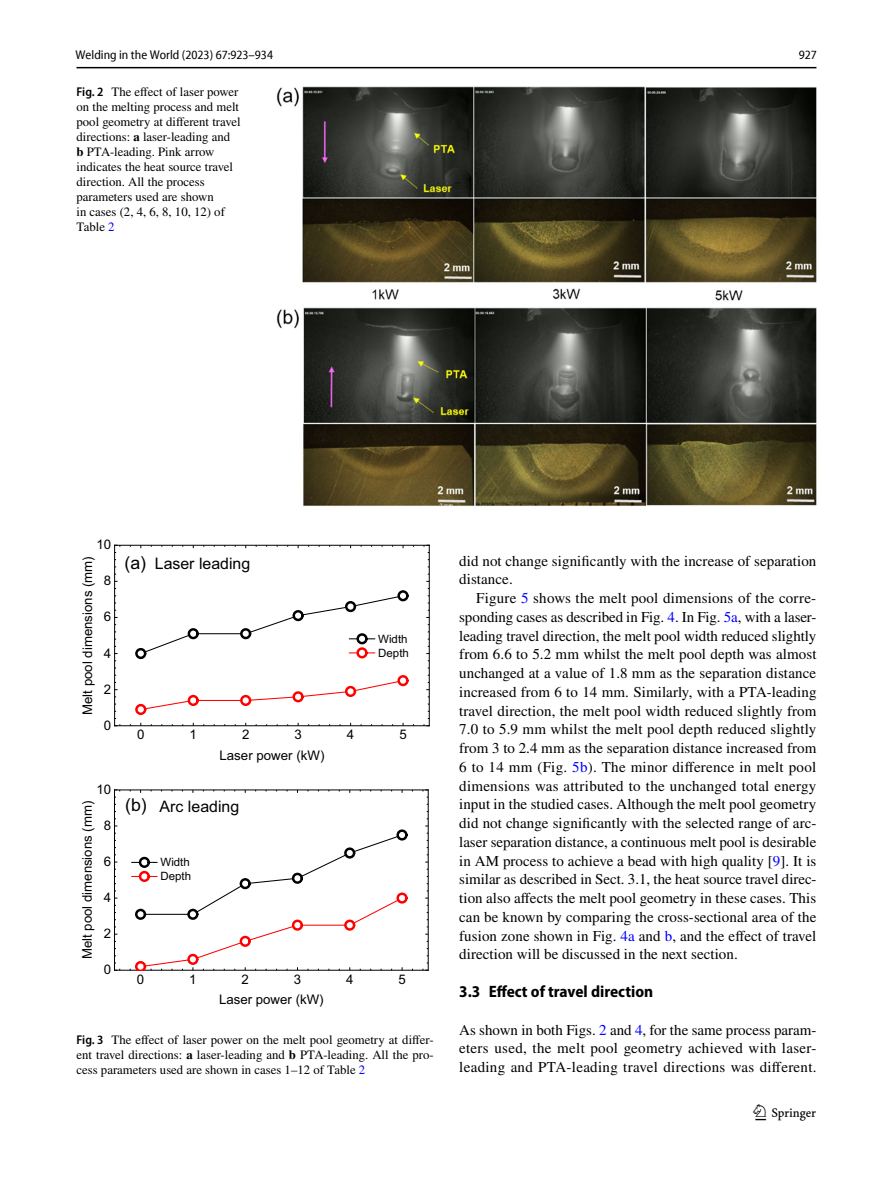
<style>
.page{position:relative;width:893px;height:1187px;background:#fff}
.page>*{position:absolute;margin:0;border:0;box-sizing:border-box;transform-origin:0 0}
.t1{font:22.5px "Springnew Regular 3";color:#000}
.t2{font:17.55px "Arial";color:#000}
.t3{font:700 semi-condensed 16.5px "Myriad Pro";color:#000}
.t4{font:15.9px "Arial";color:#000}
.t5{font:15px/18.8px "STIX";letter-spacing:.005em;color:#000;text-align:justify}
.t6{font:13.35px "Arial";color:#000}
.t7{font:13.2px "Arial";color:#000}
.t8{font:12.75px/15px "STIX";color:#000}
.t9{font:semi-condensed 12.75px "Myriad Pro Unic";color:#000}
.t10{font:11.4px/14.1px "Arial";color:#000}
.s1{font-family:"Myriad Pro";font-weight:600;font-stretch:semi-condensed}
.s2{font-weight:700}
.s3{color:#00f}
.s4{font-size:17.7px}
</style>
<div class="page">
<hr style="left:77px;top:67px;width:739px;height:1px;background:#000">
<img style="left:276px;top:87px;width:540px;height:420px">
<hr style="left:115px;top:725px;width:314px;height:1px;background:#000">
<hr style="left:115px;top:545px;width:314px;height:1px;background:#000">
<hr style="left:114px;top:545px;width:1px;height:180px;background:#000">
<svg style="left:115px;top:718px;width:5px;height:8px"></svg>
<hr style="left:429px;top:545px;width:1px;height:180px;background:#000">
<svg style="left:424px;top:718px;width:5px;height:8px"></svg>
<svg style="left:143px;top:596px;width:261px;height:58px"></svg>
<svg style="left:135px;top:648px;width:11px;height:11px"></svg>
<div style="left:188px;top:628px;width:11px;height:11px;background:#fff;border:2px solid #000;border-radius:50%"></div>
<div style="left:240px;top:628px;width:11px;height:11px;background:#fff;border:2px solid #000;border-radius:50%"></div>
<svg style="left:292px;top:610px;width:12px;height:11px"></svg>
<svg style="left:345px;top:601px;width:11px;height:11px"></svg>
<svg style="left:397px;top:590px;width:12px;height:11px"></svg>
<svg style="left:145px;top:681px;width:259px;height:29px"></svg>
<div style="left:135px;top:703px;width:11px;height:12px;border:2px solid #f00;border-radius:50%"></div>
<svg style="left:188px;top:694px;width:11px;height:12px"></svg>
<svg style="left:240px;top:694px;width:11px;height:12px"></svg>
<svg style="left:292px;top:691px;width:12px;height:11px"></svg>
<svg style="left:345px;top:685px;width:11px;height:12px"></svg>
<svg style="left:397px;top:675px;width:12px;height:11px"></svg>
<svg style="left:349px;top:638px;width:26px;height:1px"></svg>
<svg style="left:358px;top:634px;width:8px;height:9px"></svg>
<div style="left:356px;top:633px;width:12px;height:11px;border:2px solid #000;border-radius:50%"></div>
<svg style="left:349px;top:652px;width:26px;height:1px"></svg>
<svg style="left:356px;top:647px;width:12px;height:11px"></svg>
<hr style="left:114px;top:969px;width:314px;height:1px;background:#000">
<hr style="left:114px;top:789px;width:314px;height:1px;background:#000">
<hr style="left:114px;top:789px;width:1px;height:181px;background:#000">
<svg style="left:114px;top:789px;width:6px;height:8px"></svg>
<hr style="left:428px;top:789px;width:1px;height:181px;background:#000">
<svg style="left:423px;top:962px;width:5px;height:8px"></svg>
<svg style="left:423px;top:789px;width:5px;height:8px"></svg>
<div style="left:396px;top:829px;width:12px;height:11px;border:2px solid #000;border-radius:50%"></div>
<svg style="left:396px;top:892px;width:12px;height:11px"></svg>
<svg style="left:130px;top:833px;width:273px;height:137px"></svg>
<svg style="left:139px;top:870px;width:11px;height:11px"></svg>
<p class="t9" style="left:76px;top:50px;width:199px">Welding in the World (2023) 67:923–934</p>
<p class="t9" style="left:799px;top:50px;width:20px">927</p>
<p class="t8" style="left:77px;top:85px;width:166px"><span class="s1">Fig. 2</span> The effect of laser power on the melting process and melt pool geometry at different travel directions: <span class="s2">a</span> laser-leading and<br><span class="s2">b</span> PTA-leading. Pink arrow indicates the heat source travel direction. All the process parameters used are shown<br>in cases (2, 4, 6, 8, 10, 12) of<br>Table <span class="s3">2</span></p>
<p class="t7" style="left:97px;top:535px;width:16px">10</p>
<p class="t6" style="left:78px;top:714px;width:160px;rotate:-90deg">Melt pool dimensions (mm)</p>
<p class="t7" style="left:104px;top:571px;width:9px">8</p>
<p class="t7" style="left:104px;top:607px;width:9px">6</p>
<p class="t7" style="left:104px;top:643px;width:9px">4</p>
<p class="t7" style="left:104px;top:680px;width:9px">2</p>
<p class="t7" style="left:104px;top:716px;width:9px">0</p>
<p class="t7" style="left:96px;top:780px;width:16px">10</p>
<p class="t7" style="left:78px;top:959px;width:160px;rotate:-90deg">Melt pool dimensions (mm)</p>
<p class="t7" style="left:104px;top:816px;width:9px">8</p>
<p class="t7" style="left:104px;top:852px;width:9px">6</p>
<p class="t7" style="left:104px;top:888px;width:9px">4</p>
<p class="t7" style="left:104px;top:924px;width:9px">2</p>
<p class="t7" style="left:104px;top:960px;width:9px">0</p>
<p class="t4" style="left:125px;top:552px;width:127px"><span class="s4">(a)</span> Laser leading</p>
<p class="t10" style="left:378px;top:631px;width:32px">Width<br>Depth</p>
<p class="t7" style="left:137px;top:725px;width:9px">0</p>
<p class="t7" style="left:190px;top:725px;width:9px">1</p>
<p class="t7" style="left:242px;top:725px;width:9px">2</p>
<p class="t7" style="left:294px;top:725px;width:9px">3</p>
<p class="t7" style="left:347px;top:725px;width:9px">4</p>
<p class="t7" style="left:399px;top:725px;width:9px">5</p>
<p class="t7" style="left:220px;top:746px;width:106px">Laser power (kW)</p>
<p class="t2" style="left:125px;top:793px;width:23px">(b)</p>
<p class="t4" style="left:160px;top:795px;width:81px">Arc leading</p>
<p class="t10" style="left:160px;top:855px;width:32px">Width<br>Depth</p>
<p class="t7" style="left:137px;top:970px;width:9px">0</p>
<p class="t7" style="left:189px;top:970px;width:9px">1</p>
<p class="t7" style="left:242px;top:970px;width:9px">2</p>
<p class="t7" style="left:294px;top:970px;width:9px">3</p>
<p class="t7" style="left:346px;top:970px;width:9px">4</p>
<p class="t7" style="left:398px;top:970px;width:9px">5</p>
<p class="t7" style="left:219px;top:990px;width:106px">Laser power (kW)</p>
<p class="t8" style="left:77px;top:1032px;width:359px;text-align:justify"><span class="s1">Fig. 3</span> The effect of laser power on the melt pool geometry at differ&shy;ent travel directions: <span class="s2">a</span> laser-leading and <span class="s2">b</span> PTA-leading. All the pro&shy;cess parameters used are shown in cases 1–12 of Table <span class="s3">2</span></p>
<p class="t5" style="left:459px;top:552px;width:359px">did not change significantly with the increase of separation distance.</p>
<p class="t5" style="left:459px;top:589px;width:359px;text-indent:17px">Figure <span class="s3">5</span> shows the melt pool dimensions of the corre&shy;sponding cases as described in Fig. <span class="s3">4</span>. In Fig. <span class="s3">5a</span>, with a laser&shy;leading travel direction, the melt pool width reduced slightly from 6.6 to 5.2 mm whilst the melt pool depth was almost unchanged at a value of 1.8 mm as the separation distance increased from 6 to 14 mm. Similarly, with a PTA-leading travel direction, the melt pool width reduced slightly from 7.0 to 5.9 mm whilst the melt pool depth reduced slightly from 3 to 2.4 mm as the separation distance increased from 6 to 14 mm (Fig. <span class="s3">5b</span>). The minor difference in melt pool dimensions was attributed to the unchanged total energy input in the studied cases. Although the melt pool geometry did not change significantly with the selected range of arc&shy;laser separation distance, a continuous melt pool is desirable in AM process to achieve a bead with high quality [<span class="s3">9</span>]. It is similar as described in Sect. 3.1, the heat source travel direc&shy;tion also affects the melt pool geometry in these cases. This can be known by comparing the cross-sectional area of the fusion zone shown in Fig. <span class="s3">4a</span> and <span class="s3">b</span>, and the effect of travel direction will be discussed in the next section.</p>
<p class="t3" style="left:459px;top:982px;width:195px">3.3 Effect of travel direction</p>
<p class="t5" style="left:459px;top:1021px;width:359px">As shown in both Figs. <span class="s3">2</span> and <span class="s3">4</span>, for the same process param&shy;eters used, the melt pool geometry achieved with laser&shy;leading and PTA-leading travel directions was different.</p>
<h1 class="t1" style="left:755px;top:1104px;width:62px">1 3</h1>
</div>
